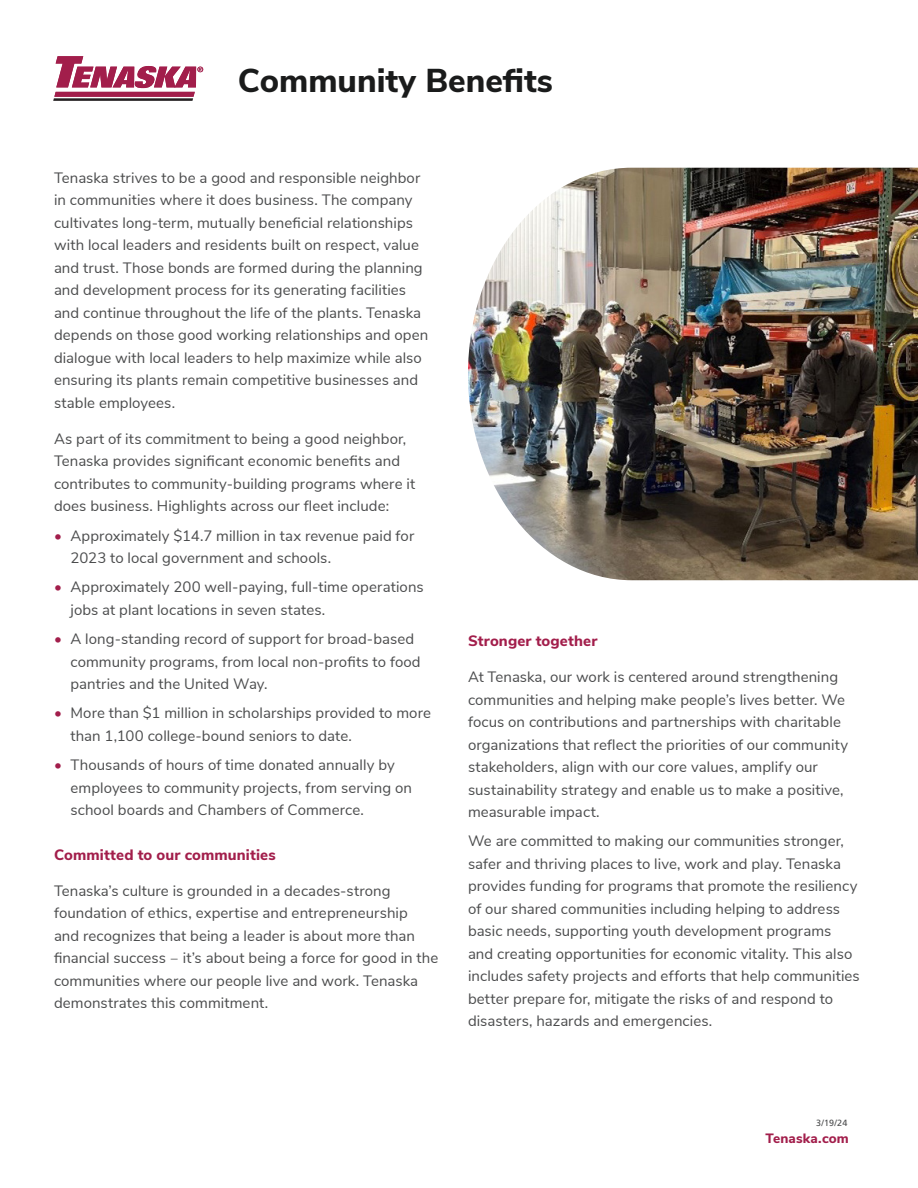
<style>
.page{position:relative;width:918px;height:1188px;background:#fff}
.page>*{position:absolute;margin:0;border:0;box-sizing:border-box;transform-origin:0 0}
.Title_1_-_left{font:800 33px "Nunito Sans";color:#1a1b1b}
.Text_Area{font:15px/22.5px "Nunito Sans";letter-spacing:.005em;color:#4b4c4d}
.Text_Area-2{font:800 15px "Nunito Sans";letter-spacing:.01em;color:#a21e4b}
.Text_Area-3{font:800 13.5px "Nunito Sans";letter-spacing:.01em;color:#a21e4b}
.Text_Area-4{font:9px "Frutiger LT Pro";color:#4b4c4d}
.s1{color:#a21e4b}
</style>
<div class="page">
<img style="left:468px;top:168px;width:450px;height:412px">
<svg style="left:53px;top:56px;width:150px;height:45px"></svg>
<p class="Title_1_-_left" style="left:238px;top:57px;width:317px">Community Benefits</p>
<p class="Text_Area" style="left:54px;top:165px;width:376px">Tenaska strives to be a good and responsible neighbor in communities where it does business. The company cultivates long-term, mutually beneficial relationships with local leaders and residents built on respect, value and trust. Those bonds are formed during the planning and development process for its generating facilities and continue throughout the life of the plants. Tenaska depends on those good working relationships and open dialogue with local leaders to help maximize while also ensuring its plants remain competitive businesses and stable employees.</p>
<p class="Text_Area" style="left:54px;top:426px;width:363px">As part of its commitment to being a good neighbor, Tenaska provides significant economic benefits and contributes to community-building programs where it does business. Highlights across our fleet include:</p>
<p class="Text_Area" style="left:70px;top:523px;width:345px;text-indent:-16px"><span class="s1">•</span> Approximately $14.7 million in tax revenue paid for<br>2023 to local government and schools.</p>
<p class="Text_Area" style="left:70px;top:575px;width:355px;text-indent:-16px"><span class="s1">•</span> Approximately 200 well-paying, full-time operations jobs at plant locations in seven states.</p>
<p class="Text_Area" style="left:70px;top:627px;width:352px;text-indent:-16px"><span class="s1">•</span> A long-standing record of support for broad-based community programs, from local non-profits to food pantries and the United Way.</p>
<p class="Text_Area" style="left:70px;top:701px;width:362px;text-indent:-16px"><span class="s1">•</span> More than $1 million in scholarships provided to more than 1,100 college-bound seniors to date.</p>
<p class="Text_Area" style="left:70px;top:753px;width:343px;text-indent:-16px"><span class="s1">•</span> Thousands of hours of time donated annually by employees to community projects, from serving on school boards and Chambers of Commerce.</p>
<p class="Text_Area-2" style="left:54px;top:843px;width:223px">Committed to our communities</p>
<p class="Text_Area" style="left:54px;top:878px;width:386px">Tenaska’s culture is grounded in a decades-strong foundation of ethics, expertise and entrepreneurship<br>and recognizes that being a leader is about more than financial success ‒ it’s about being a force for good in the communities where our people live and work. Tenaska demonstrates this commitment.</p>
<p class="Text_Area-2" style="left:468px;top:630px;width:131px">Stronger together</p>
<p class="Text_Area" style="left:468px;top:665px;width:382px">At Tenaska, our work is centered around strengthening communities and helping make people’s lives better. We focus on contributions and partnerships with charitable organizations that reflect the priorities of our community stakeholders, align with our core values, amplify our sustainability strategy and enable us to make a positive, measurable impact.</p>
<p class="Text_Area" style="left:468px;top:829px;width:393px">We are committed to making our communities stronger, safer and thriving places to live, work and play. Tenaska provides funding for programs that promote the resiliency of our shared communities including helping to address basic needs, supporting youth development programs and creating opportunities for economic vitality. This also includes safety projects and efforts that help communities better prepare for, mitigate the risks of and respond to disasters, hazards and emergencies.</p>
<p class="Text_Area-4" style="left:816px;top:1117px;width:33px">3/19/24</p>
<p class="Text_Area-3" style="left:765px;top:1128px;width:85px">Tenaska.com</p>
</div>
